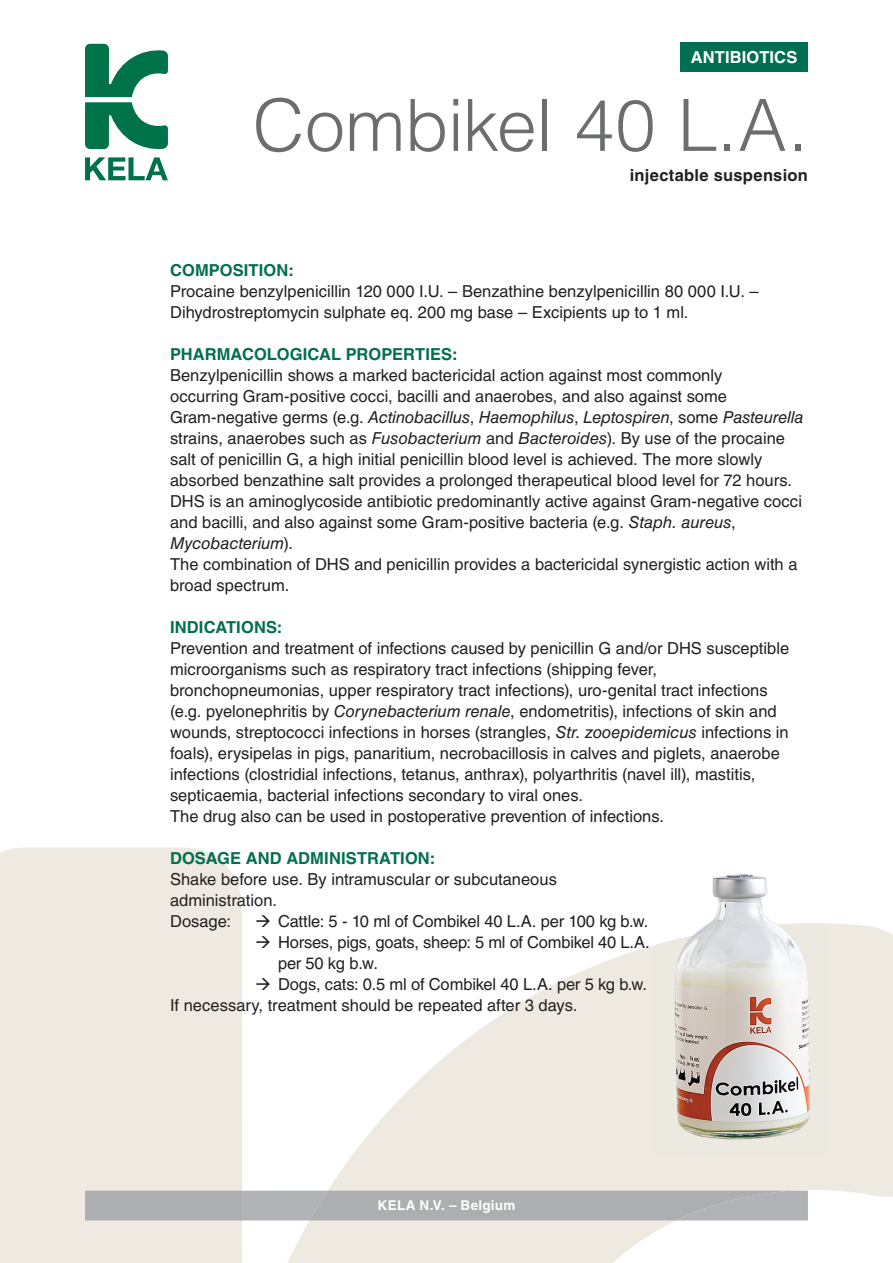
<style>
.page{position:relative;width:893px;height:1263px;background:#fff}
.page>*{position:absolute;margin:0;border:0;box-sizing:border-box;transform-origin:0 0}
.t1{font:300 72px "Helvetica LT Std";letter-spacing:-.005em;color:#6c6d70}
.t2{font:16.5px/21px "Helvetica LT Std";color:#231f20}
.t3{font:700 16.5px "Helvetica LT Std";letter-spacing:.005em;color:#006e51}
.t4{font:700 16.5px "Helvetica LT Std";letter-spacing:.015em;color:#231f20}
.t5{font:700 16.5px "Helvetica LT Std";letter-spacing:.01em;color:#fff}
.t6{font:700 13.5px "Helvetica LT Std";letter-spacing:.02em;color:#fff}
.s1{font-style:italic}
</style>
<div class="page">
<svg style="left:0;top:847px;width:893px;height:416px;fill:#eee9e1"></svg>
<div style="left:85px;top:1191px;width:723px;height:29px;background:#adaeaf"></div>
<svg style="left:85px;top:157px;width:83px;height:23px"></svg>
<svg style="left:85px;top:44px;width:83px;height:106px"></svg>
<div style="left:680px;top:43px;width:128px;height:29px;background:#006e51"></div>
<img style="left:654px;top:865px;width:174px;height:58px">
<img style="left:654px;top:923px;width:174px;height:231px">
<p class="t5" style="left:691px;top:47px;width:108px">ANTIBIOTICS</p>
<h1 class="t1" style="left:253px;top:80px;width:557px">Combikel 40 L.A.</h1>
<p class="t4" style="left:630px;top:165px;width:180px">injectable suspension</p>
<p class="t3" style="left:170px;top:260px;width:125px">COMPOSITION:</p>
<p class="t2" style="left:170px;top:281px;width:590px">Procaine benzylpenicillin 120 000 I.U. – Benzathine benzylpenicillin 80 000 I.U. –<br>Dihydrostreptomycin sulphate eq. 200 mg base – Excipients up to 1 ml.</p>
<p class="t3" style="left:170px;top:344px;width:289px">PHARMACOLOGICAL PROPERTIES:</p>
<p class="t2" style="left:170px;top:365px;width:635px">Benzylpenicillin shows a marked bactericidal action against most commonly<br>occurring Gram-positive cocci, bacilli and anaerobes, and also against some Gram-negative germs (e.g. <span class="s1">Actinobacillus</span>, <span class="s1">Haemophilus</span>, <span class="s1">Leptospiren</span>, some <span class="s1">Pasteurella </span>strains, anaerobes such as <span class="s1">Fusobacterium</span> and <span class="s1">Bacteroides</span>). By use of the procaine salt of penicillin G, a high initial penicillin blood level is achieved. The more slowly absorbed benzathine salt provides a prolonged therapeutical blood level for 72 hours.<br>DHS is an aminoglycoside antibiotic predominantly active against Gram-negative cocci and bacilli, and also against some Gram-positive bacteria (e.g. <span class="s1">Staph. aureus</span>, <span class="s1">Mycobacterium</span>).<br>The combination of DHS and penicillin provides a bactericidal synergistic action with a broad spectrum.</p>
<p class="t3" style="left:170px;top:617px;width:114px">INDICATIONS:</p>
<p class="t2" style="left:170px;top:638px;width:621px">Prevention and treatment of infections caused by penicillin G and/or DHS susceptible microorganisms such as respiratory tract infections (shipping fever, bronchopneumonias, upper respiratory tract infections), uro-genital tract infections (e.g. pyelonephritis by <span class="s1">Corynebacterium renale</span>, endometritis), infections of skin and wounds, streptococci infections in horses (strangles, <span class="s1">Str. zooepidemicus</span> infections in foals), erysipelas in pigs, panaritium, necrobacillosis in calves and piglets, anaerobe infections (clostridial infections, tetanus, anthrax), polyarthritis (navel ill), mastitis, septicaemia, bacterial infections secondary to viral ones.<br>The drug also can be used in postoperative prevention of infections.</p>
<p class="t3" style="left:170px;top:848px;width:267px">DOSAGE AND ADMINISTRATION:</p>
<p class="t2" style="left:170px;top:869px;width:388px">Shake before use. By intramuscular or subcutaneous administration.<br>Dosage:</p>
<p class="t2" style="left:255px;top:911px;width:395px">→ Cattle: 5 - 10 ml of Combikel 40 L.A. per 100 kg b.w.</p>
<p class="t2" style="left:278px;top:932px;width:373px;text-indent:-23px">→ Horses, pigs, goats, sheep: 5 ml of Combikel 40 L.A. per 50 kg b.w.</p>
<p class="t2" style="left:170px;top:974px;width:479px;text-indent:85px">→ Dogs, cats: 0.5 ml of Combikel 40 L.A. per 5 kg b.w.<br>If necessary, treatment should be repeated after 3 days.</p>
<p class="t6" style="left:378px;top:1197px;width:139px">KELA N.V. – Belgium</p>
</div>
